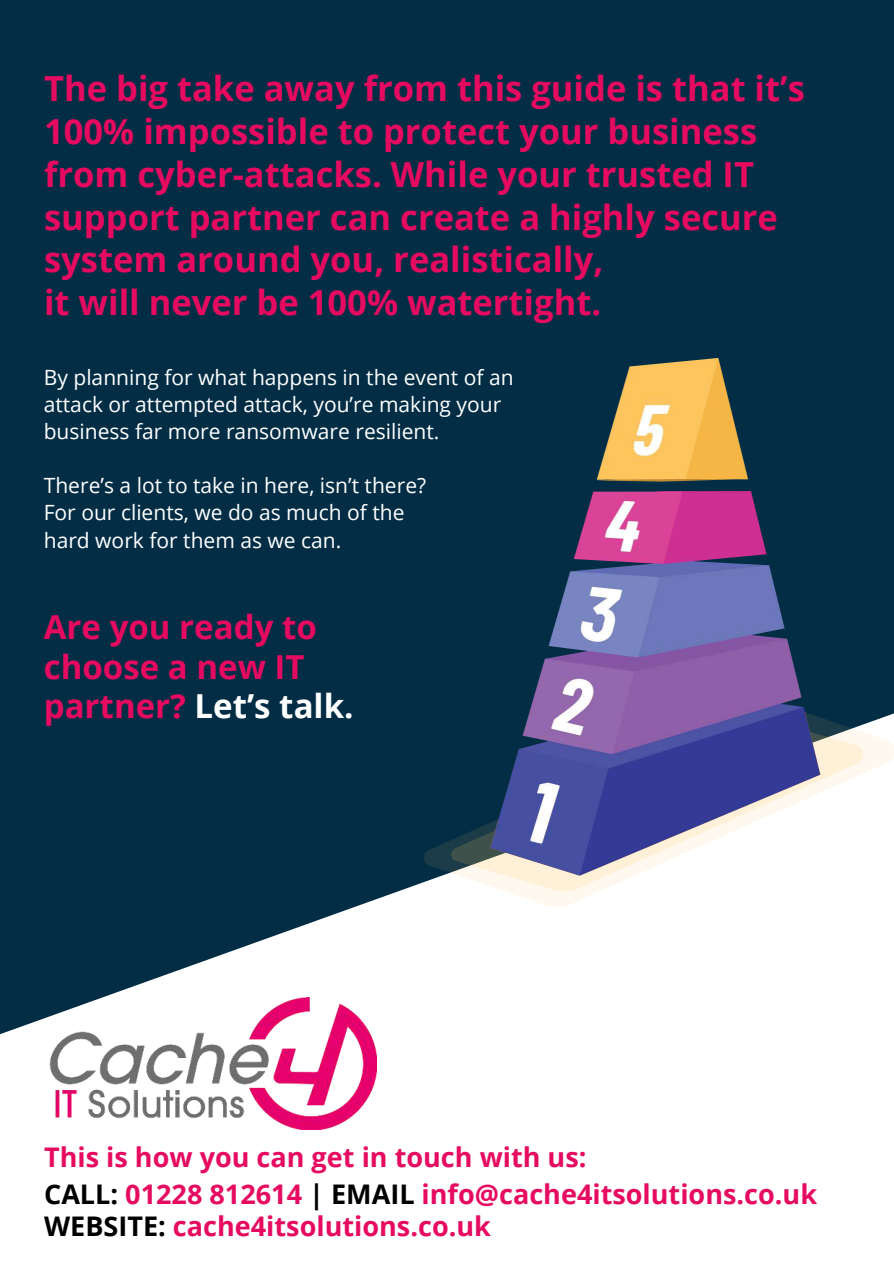
<style>
.page{position:relative;width:894px;height:1264px;background:#fff}
.page>*{position:absolute;margin:0;border:0;box-sizing:border-box;transform-origin:0 0}
.t1{font:700 34.5px/42.8px "Open Sans";color:#e60b60}
.t2{font:700 33px/39.5px "Open Sans";color:#e60b60}
.t3{font:700 27px/37.2px "Open Sans";color:#e60b60}
.t4{font:21px/27px "Open Sans";color:#fff}
.s1{color:#fff}
.s2{color:#000}
</style>
<div class="page">
<div style="left:0;top:0;width:893px;height:1263px;background:#022d45"></div>
<svg style="left:0;top:855px;width:893px;height:408px;background:#dae0e3"></svg>
<img style="left:425px;top:358px;width:468px;height:548px">
<img style="left:44px;top:997px;width:332px;height:132px">
<p class="t1" style="left:44px;top:66px;width:762px">The big take away from this guide is that it’s 100% impossible to protect your business from cyber-attacks. While your trusted IT support partner can create a highly secure system around you, realistically,<br>it will never be 100% watertight.</p>
<p class="t4" style="left:44px;top:363px;width:471px">By planning for what happens in the event of an attack or attempted attack, you’re making your business far more ransomware resilient.</p>
<p class="t4" style="left:44px;top:472px;width:384px">There’s a lot to take in here, isn’t there?<br>For our clients, we do as much of the hard work for them as we can.</p>
<p class="t2" style="left:44px;top:606px;width:311px">Are you ready to choose a new IT partner? <span class="s1">Let’s talk.</span></p>
<p class="t3" style="left:44px;top:1137px;width:774px">This is how you can get in touch with us:<br><span class="s2">CALL:</span> 01228 812614 <span class="s2">| EMAIL</span> info@cache4itsolutions.co.uk</p>
<p class="t3" style="left:44px;top:1206px;width:448px"><span class="s2">WEBSITE:</span> cache4itsolutions.co.uk</p>
</div>
